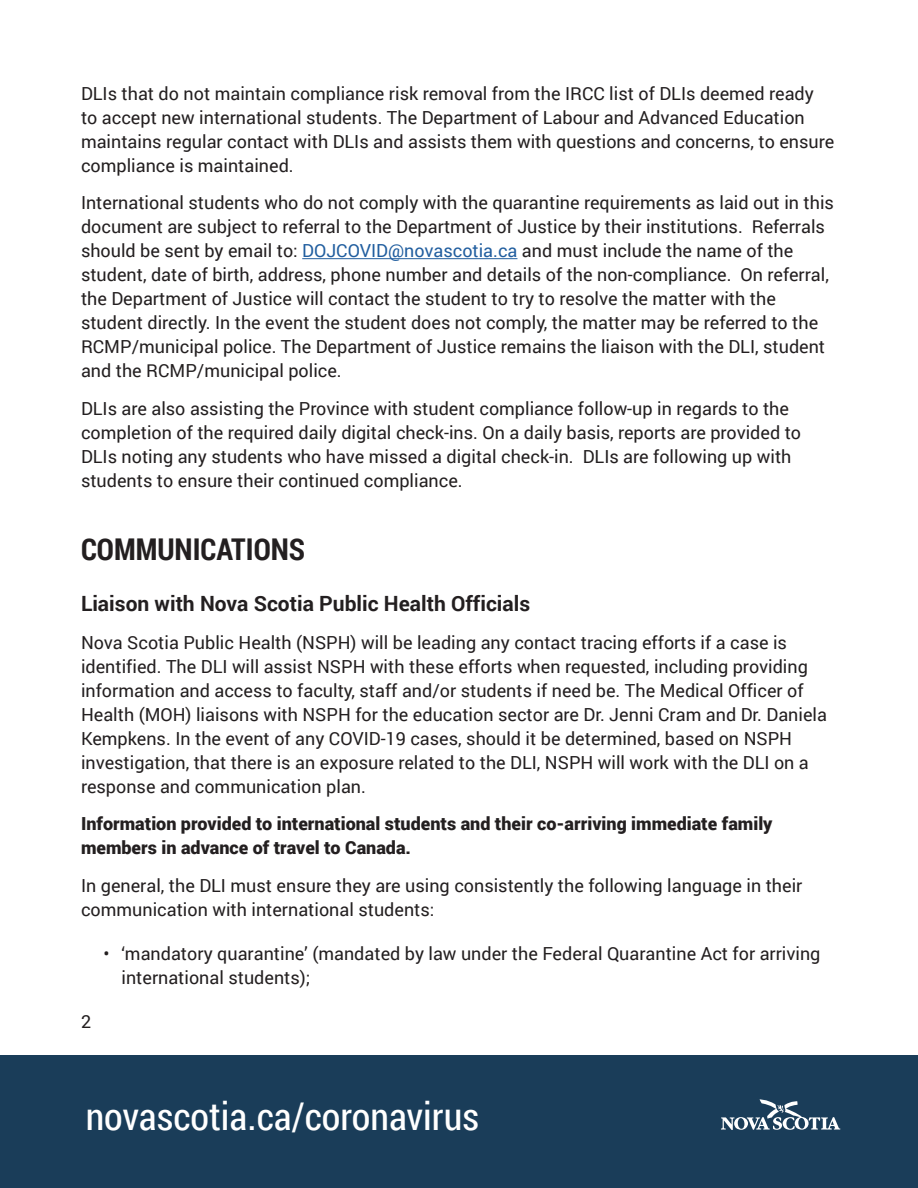
<style>
.page{position:relative;width:918px;height:1188px;background:#fff}
.page>*{position:absolute;margin:0;border:0;box-sizing:border-box;transform-origin:0 0}
.t1{font:38.25px "Roboto Condensed";color:#fff}
.Subhead_1{font:700 30px "Roboto Condensed";color:#231f20}
.Subhead_2{font:700 21px "Roboto";color:#231f20}
.Body{font:18px/24px "Roboto";color:#231f20}
.Body-2{font:900 18px/24px "Roboto";color:#231f20}
.Bullets_1{font:18px/24px "Roboto";color:#231f20}
.s1{color:#215e9f}
</style>
<div class="page">
<div style="left:0;top:1055px;width:918px;height:133px;background:#1a3d59"></div>
<svg style="left:721px;top:1099px;width:119px;height:31px"></svg>
<hr style="left:302px;top:258px;width:215px;height:1px;background:#215e9f">
<p class="Body" style="left:81px;top:81px;width:755px">DLIs that do not maintain compliance risk removal from the IRCC list of DLIs deemed ready to accept new international students. The Department of Labour and Advanced Education maintains regular contact with DLIs and assists them with questions and concerns, to ensure compliance is maintained.</p>
<p class="Body" style="left:81px;top:190px;width:754px">International students who do not comply with the quarantine requirements as laid out in this document are subject to referral to the Department of Justice by their institutions. Referrals should be sent by email to: <span class="s1">DOJCOVID@novascotia.ca</span> and must include the name of the student, date of birth, address, phone number and details of the non-compliance. On referral, the Department of Justice will contact the student to try to resolve the matter with the student directly. In the event the student does not comply, the matter may be referred to the RCMP/municipal police. The Department of Justice remains the liaison with the DLI, student and the RCMP/municipal police.</p>
<p class="Body" style="left:81px;top:396px;width:722px">DLIs are also assisting the Province with student compliance follow-up in regards to the completion of the required daily digital check-ins. On a daily basis, reports are provided to DLIs noting any students who have missed a digital check-in. DLIs are following up with students to ensure their continued compliance.</p>
<p class="Subhead_1" style="left:81px;top:529px;width:226px">COMMUNICATIONS</p>
<p class="Subhead_2" style="left:81px;top:589px;width:451px">Liaison with Nova Scotia Public Health Officials</p>
<p class="Body" style="left:81px;top:630px;width:748px">Nova Scotia Public Health (NSPH) will be leading any contact tracing efforts if a case is identified. The DLI will assist NSPH with these efforts when requested, including providing information and access to faculty, staff and/or students if need be. The Medical Officer of Health (MOH) liaisons with NSPH for the education sector are Dr. Jenni Cram and Dr. Daniela Kempkens. In the event of any COVID-19 cases, should it be determined, based on NSPH investigation, that there is an exposure related to the DLI, NSPH will work with the DLI on a response and communication plan.</p>
<p class="Body-2" style="left:81px;top:811px;width:693px">Information provided to international students and their co-arriving immediate family members in advance of travel to Canada.</p>
<p class="Body" style="left:81px;top:873px;width:723px">In general, the DLI must ensure they are using consistently the following language in their communication with international students:</p>
<p class="Bullets_1" style="left:122px;top:941px;width:701px;text-indent:-18px">• ‘mandatory quarantine’ (mandated by law under the Federal Quarantine Act for arriving international students);</p>
<p class="Body" style="left:81px;top:1008px;width:12px">2</p>
<h1 class="t1" style="left:86px;top:1090px;width:395px">novascotia.ca/coronavirus</h1>
</div>
